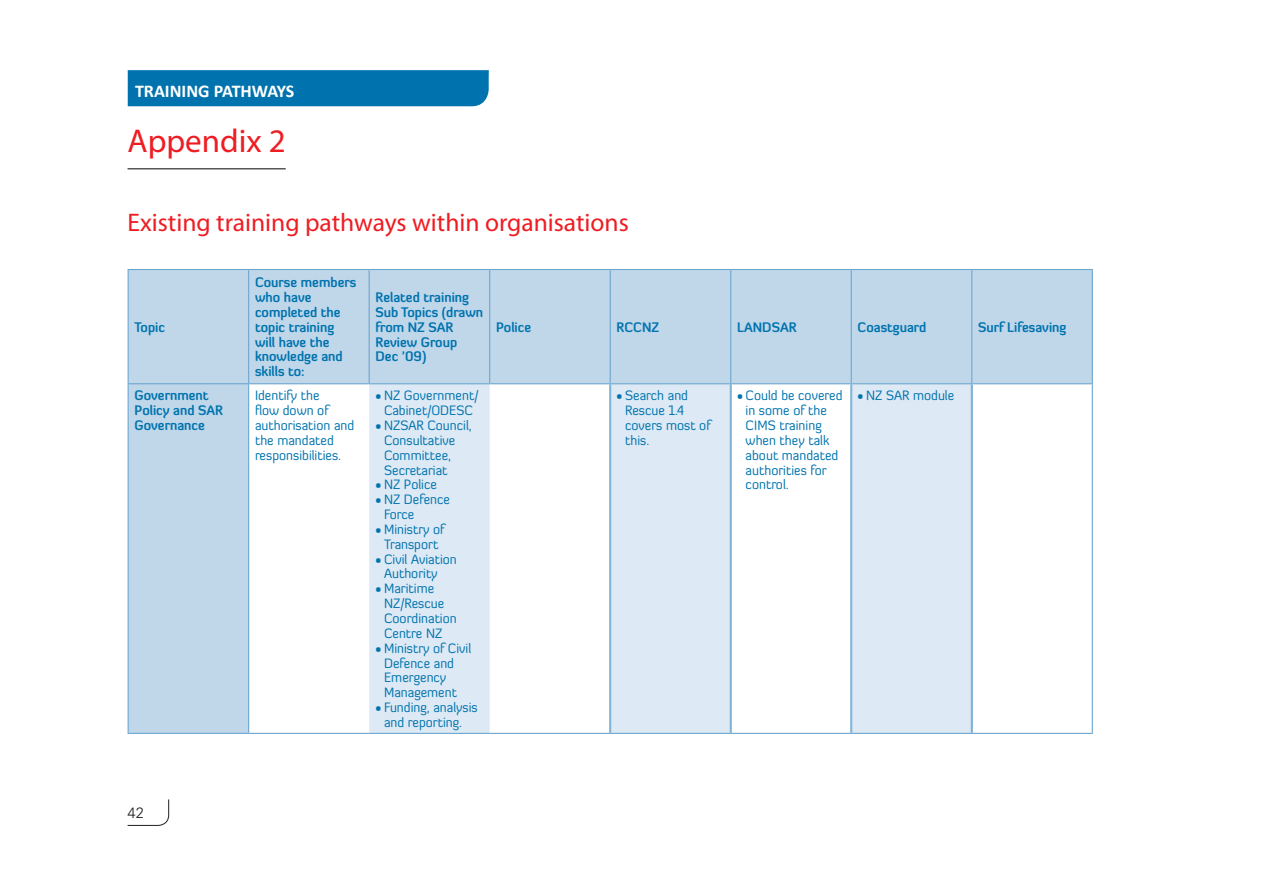
<style>
.page{position:relative;width:1263px;height:893px;background:#fff}
.page>*{position:absolute;margin:0;border:0;box-sizing:border-box;transform-origin:0 0}
.Heading_1{font:33px "Myriad Pro";color:#ee1d23}
.Heading_2{font:25.5px "Myriad Pro";color:#ee1d23}
.t1{font:700 18px "Calibri";color:#fff}
.t2{font:300 15px "Univers";color:#231f20}
.Table_text_smaller{font:13.5px/14.9px "Diavlo";color:#0073ae;scale:.95 1}
.Table_text_smaller-2{font:700 13.5px/14.9px "Diavlo";color:#0073ae;scale:.95 1}
</style>
<div class="page">
<svg style="left:127px;top:799px;width:42px;height:27px"></svg>
<div style="left:128px;top:70px;width:361px;height:36px;background:#0073ae"></div>
<hr style="left:128px;top:168px;width:158px;height:1px;background:#231f20">
<svg style="left:129px;top:270px;width:963px;height:463px;fill:#c0d7ea"></svg>
<svg style="left:369px;top:384px;width:602px;height:349px;fill:#dde9f4"></svg>
<hr style="left:248px;top:270px;width:1px;height:113px;background:#6da7d0">
<hr style="left:369px;top:270px;width:1px;height:113px;background:#6da7d0">
<hr style="left:489px;top:270px;width:1px;height:113px;background:#6da7d0">
<hr style="left:610px;top:270px;width:1px;height:113px;background:#6da7d0">
<hr style="left:730px;top:270px;width:1px;height:113px;background:#6da7d0">
<hr style="left:851px;top:270px;width:1px;height:113px;background:#6da7d0">
<hr style="left:971px;top:270px;width:1px;height:113px;background:#6da7d0">
<hr style="left:128px;top:383px;width:121px;height:1px;background:#6da7d0">
<hr style="left:249px;top:383px;width:120px;height:1px;background:#6da7d0">
<hr style="left:248px;top:384px;width:1px;height:349px;background:#6da7d0">
<hr style="left:369px;top:383px;width:121px;height:1px;background:#6da7d0">
<hr style="left:490px;top:383px;width:120px;height:1px;background:#6da7d0">
<hr style="left:610px;top:383px;width:121px;height:1px;background:#6da7d0">
<hr style="left:731px;top:383px;width:120px;height:1px;background:#6da7d0">
<hr style="left:851px;top:383px;width:121px;height:1px;background:#6da7d0">
<hr style="left:972px;top:383px;width:121px;height:1px;background:#6da7d0">
<hr style="left:609px;top:384px;width:1px;height:349px;background:#6da7d0">
<hr style="left:610px;top:384px;width:1px;height:349px;background:#6da7d0">
<hr style="left:730px;top:384px;width:1px;height:349px;background:#6da7d0">
<hr style="left:731px;top:384px;width:1px;height:349px;background:#6da7d0">
<hr style="left:850px;top:384px;width:1px;height:349px;background:#6da7d0">
<hr style="left:851px;top:384px;width:1px;height:349px;background:#6da7d0">
<hr style="left:971px;top:384px;width:1px;height:349px;background:#6da7d0">
<hr style="left:972px;top:384px;width:1px;height:349px;background:#6da7d0">
<hr style="left:128px;top:269px;width:121px;height:1px;background:#6da7d0">
<hr style="left:128px;top:270px;width:1px;height:113px;background:#6da7d0">
<hr style="left:249px;top:269px;width:120px;height:1px;background:#6da7d0">
<hr style="left:369px;top:269px;width:121px;height:1px;background:#6da7d0">
<hr style="left:490px;top:269px;width:120px;height:1px;background:#6da7d0">
<hr style="left:610px;top:269px;width:121px;height:1px;background:#6da7d0">
<hr style="left:731px;top:269px;width:120px;height:1px;background:#6da7d0">
<hr style="left:851px;top:269px;width:121px;height:1px;background:#6da7d0">
<hr style="left:972px;top:269px;width:121px;height:1px;background:#6da7d0">
<hr style="left:1092px;top:270px;width:1px;height:113px;background:#6da7d0">
<hr style="left:128px;top:384px;width:1px;height:349px;background:#6da7d0">
<hr style="left:1092px;top:384px;width:1px;height:349px;background:#6da7d0">
<hr style="left:128px;top:733px;width:121px;height:1px;background:#6da7d0">
<hr style="left:249px;top:733px;width:120px;height:1px;background:#6da7d0">
<hr style="left:369px;top:733px;width:121px;height:1px;background:#6da7d0">
<hr style="left:490px;top:733px;width:120px;height:1px;background:#6da7d0">
<hr style="left:610px;top:733px;width:121px;height:1px;background:#6da7d0">
<hr style="left:731px;top:733px;width:120px;height:1px;background:#6da7d0">
<hr style="left:851px;top:733px;width:121px;height:1px;background:#6da7d0">
<hr style="left:972px;top:733px;width:121px;height:1px;background:#6da7d0">
<h3 class="t1" style="left:135px;top:80px;width:161px">TRAINING PATHWAYS</h3>
<p class="Heading_1" style="left:128px;top:123px;width:160px">Appendix 2</p>
<p class="Heading_2" style="left:128px;top:208px;width:503px">Existing training pathways within organisations</p>
<p class="Table_text_smaller-2" style="left:134px;top:319px;width:34px">Topic</p>
<p class="Table_text_smaller-2" style="left:255px;top:275px;width:108px">Course members who have completed the topic training will have the knowledge and skills to:</p>
<p class="Table_text_smaller-2" style="left:376px;top:290px;width:115px">Related training<br>Sub Topics (drawn from NZ SAR<br>Review Group<br>Dec ’09)</p>
<p class="Table_text_smaller-2" style="left:134px;top:388px;width:95px">Government<br>Policy and SAR<br>Governance</p>
<p class="Table_text_smaller" style="left:255px;top:388px;width:106px">Identify the<br>flow down of authorisation and the mandated responsibilities.</p>
<p class="Table_text_smaller" style="left:376px;top:388px;width:110px;text-align:center">• NZ Government/<br>Cabinet/ODESC</p>
<p class="Table_text_smaller" style="left:384px;top:418px;width:94px;text-indent:-9px">• NZSAR Council,<br>Consultative<br>Committee,<br>Secretariat</p>
<p class="Table_text_smaller" style="left:376px;top:477px;width:66px">• NZ Police</p>
<p class="Table_text_smaller" style="left:384px;top:492px;width:71px;text-indent:-9px">• NZ Defence<br>Force</p>
<p class="Table_text_smaller" style="left:376px;top:522px;width:74px;text-align:center">• Ministry of<br>Transport</p>
<p class="Table_text_smaller" style="left:384px;top:551px;width:78px;text-indent:-9px">• Civil Aviation<br>Authority</p>
<p class="Table_text_smaller" style="left:384px;top:581px;width:78px;text-indent:-9px">• Maritime<br>NZ/Rescue<br>Coordination<br>Centre NZ</p>
<p class="Table_text_smaller" style="left:384px;top:640px;width:93px;text-indent:-9px">• Ministry of Civil<br>Defence and<br>Emergency<br>Management</p>
<p class="Table_text_smaller" style="left:376px;top:700px;width:109px;text-align:center">• Funding, analysis and reporting.</p>
<p class="Table_text_smaller-2" style="left:496px;top:319px;width:38px">Police</p>
<p class="Table_text_smaller-2" style="left:617px;top:319px;width:46px">RCCNZ</p>
<p class="Table_text_smaller-2" style="left:737px;top:319px;width:64px">LANDSAR</p>
<p class="Table_text_smaller-2" style="left:858px;top:319px;width:74px">Coastguard</p>
<p class="Table_text_smaller-2" style="left:978px;top:319px;width:94px">Surf Lifesaving</p>
<p class="Table_text_smaller" style="left:625px;top:388px;width:92px;text-indent:-9px">• Search and<br>Rescue 1.4 covers most of this.</p>
<p class="Table_text_smaller" style="left:746px;top:388px;width:103px;text-indent:-9px">• Could be covered in some of the<br>CIMS training when they talk about mandated authorities for control.</p>
<p class="Table_text_smaller" style="left:858px;top:388px;width:103px">• NZ SAR module</p>
<p class="t2" style="left:128px;top:803px;width:18px">42</p>
</div>
